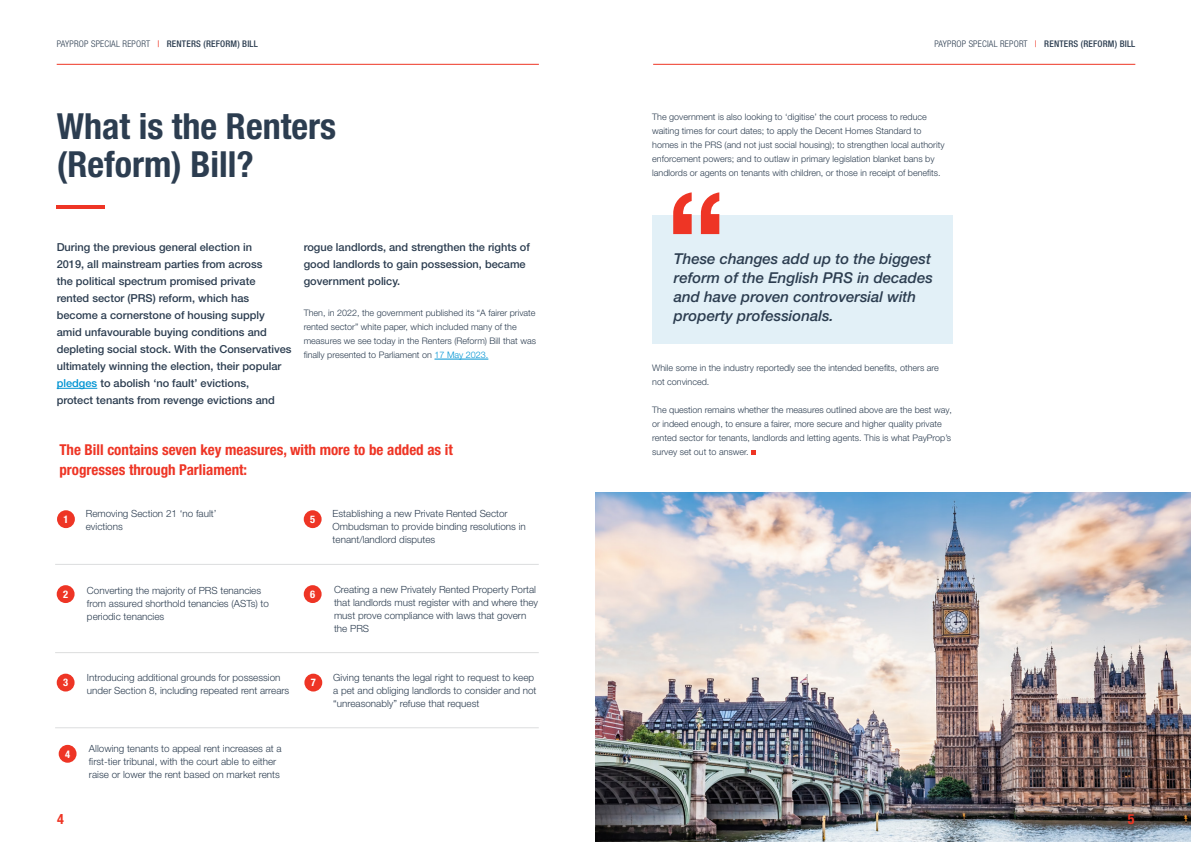
<style>
.page{position:relative;width:1191px;height:842px;background:#fff}
.page>*{position:absolute;margin:0;border:0;box-sizing:border-box;transform-origin:0 0}
.t1{font:700 129.8px "Helvetica Neue LT Pro";color:#ee3525}
.t2{font:700 condensed 36px/38px "Helvetica Neue LT Std";color:#2c3d50}
.t3{font:italic 500 15px/19px "Helvetica Neue LT Pro";color:#2c3d50}
.t4{font:700 condensed 15px/19.2px "Helvetica Neue LT Std";color:#ee3525}
.t5{font:700 condensed 14.1px "Helvetica Neue LT Std";color:#ee3524}
.t6{font:500 11px/17px "Helvetica Neue LT Pro";color:#2c3d50}
.t7{font:700 condensed 10.5px "Helvetica Neue LT Std";color:#fff}
.t8{font:300 9.9px/13px "Helvetica Neue LT Pro";color:#2c3d50}
.t9{font:300 condensed 9.2px "Helvetica Neue LT Std";letter-spacing:.02em;color:#2c3d50}
.t10{font:300 9px/14px "Helvetica Neue LT Pro";color:#2c3d50}
.s1{font-weight:400;color:#ee3524}
.s2{font-weight:500}
.s3{color:#0194d3}
</style>
<div class="page">
<hr style="left:653px;top:64px;width:482px;height:1px;background:#ee3524">
<hr style="left:57px;top:64px;width:482px;height:1px;background:#ee3524">
<hr style="left:57px;top:388px;width:40px;height:1px;background:#0194d3">
<hr style="left:434px;top:359px;width:54px;height:1px;background:#0194d3">
<svg style="left:751px;top:450px;width:4px;height:5px"></svg>
<hr style="left:57px;top:205px;width:48px;height:4px;background:#ee3525">
<hr style="left:55px;top:564px;width:484px;height:1px;background:#dcddde">
<hr style="left:55px;top:652px;width:484px;height:1px;background:#dcddde">
<hr style="left:55px;top:728px;width:484px;height:1px;background:#dcddde">
<div style="left:57px;top:585px;width:18px;height:18px;background:#ee3525;border-radius:50%"></div>
<div style="left:59px;top:745px;width:18px;height:18px;background:#ee3525;border-radius:50%"></div>
<div style="left:57px;top:510px;width:18px;height:18px;background:#ee3525;border-radius:50%"></div>
<div style="left:57px;top:674px;width:18px;height:17px;background:#ee3525;border-radius:50%"></div>
<div style="left:304px;top:510px;width:17px;height:18px;background:#ee3525;border-radius:50%"></div>
<div style="left:304px;top:674px;width:18px;height:17px;background:#ee3525;border-radius:50%"></div>
<div style="left:304px;top:585px;width:17px;height:18px;background:#ee3525;border-radius:50%"></div>
<div style="left:652px;top:215px;width:301px;height:128px;background:#e2f0f7"></div>
<img style="left:595px;top:492px;width:596px;height:350px">
<p class="t9" style="left:57px;top:39px;width:203px">PAYPROP SPECIAL REPORT <span class="s1">|</span> <span class="s2">RENTERS (REFORM) BILL</span></p>
<h2 class="t2" style="left:57px;top:107px;width:281px">What is the Renters (Reform) Bill?</h2>
<p class="t6" style="left:57px;top:239px;width:236px">During the previous general election in<br>2019, all mainstream parties from across<br>the political spectrum promised private<br>rented sector (PRS) reform, which has become a cornerstone of housing supply amid unfavourable buying conditions and depleting social stock. With the Conservatives ultimately winning the election, their popular <span class="s3">pledges</span> to abolish ‘no fault’ evictions,<br>protect tenants from revenge evictions and</p>
<p class="t6" style="left:304px;top:239px;width:228px">rogue landlords, and strengthen the rights of good landlords to gain possession, became government policy.</p>
<p class="t10" style="left:304px;top:306px;width:234px">Then, in 2022, the government published its “A fairer private rented sector” white paper, which included many of the measures we see today in the Renters (Reform) Bill that was finally presented to Parliament on <span class="s3">17 May 2023.</span></p>
<h3 class="t4" style="left:59px;top:440px;width:395px">The Bill contains seven key measures, with more to be added as it progresses through Parliament:</h3>
<p class="t7" style="left:63px;top:513px;width:7px">1</p>
<p class="t8" style="left:86px;top:507px;width:132px">Removing Section 21 ‘no fault’ evictions</p>
<p class="t7" style="left:310px;top:513px;width:7px">5</p>
<p class="t8" style="left:333px;top:507px;width:195px">Establishing a new Private Rented Sector<br>Ombudsman to provide binding resolutions in tenant/landlord disputes</p>
<p class="t7" style="left:63px;top:588px;width:7px">2</p>
<p class="t8" style="left:87px;top:583px;width:183px">Converting the majority of PRS tenancies from assured shorthold tenancies (ASTs) to periodic tenancies</p>
<p class="t7" style="left:310px;top:588px;width:7px">6</p>
<p class="t8" style="left:334px;top:582px;width:205px">Creating a new Privately Rented Property Portal that landlords must register with and where they must prove compliance with laws that govern the PRS</p>
<p class="t7" style="left:63px;top:676px;width:7px">3</p>
<p class="t8" style="left:87px;top:670px;width:204px">Introducing additional grounds for possession under Section 8, including repeated rent arrears</p>
<p class="t7" style="left:311px;top:676px;width:7px">7</p>
<p class="t8" style="left:333px;top:670px;width:205px">Giving tenants the legal right to request to keep a pet and obliging landlords to consider and not “unreasonably” refuse that request</p>
<p class="t7" style="left:65px;top:747px;width:7px">4</p>
<p class="t8" style="left:89px;top:742px;width:194px">Allowing tenants to appeal rent increases at a first-tier tribunal, with the court able to either raise or lower the rent based on market rents</p>
<h3 class="t5" style="left:57px;top:811px;width:8px">4</h3>
<p class="t9" style="left:934px;top:39px;width:202px">PAYPROP SPECIAL REPORT <span class="s1">|</span> <span class="s2">RENTERS (REFORM) BILL</span></p>
<p class="t10" style="left:652px;top:110px;width:294px">The government is also looking to ‘digitise’ the court process to reduce waiting times for court dates; to apply the Decent Homes Standard to homes in the PRS (and not just social housing); to strengthen local authority enforcement powers; and to outlaw in primary legislation blanket bans by landlords or agents on tenants with children, or those in receipt of benefits.</p>
<h1 class="t1" style="left:666px;top:159px;width:62px">“</h1>
<h3 class="t3" style="left:674px;top:249px;width:260px">These changes add up to the biggest reform of the English PRS in decades and have proven controversial with property professionals.</h3>
<p class="t10" style="left:652px;top:360px;width:288px">While some in the industry reportedly see the intended benefits, others are not convinced.</p>
<p class="t10" style="left:652px;top:402px;width:301px">The question remains whether the measures outlined above are the best way, or indeed enough, to ensure a fairer, more secure and higher quality private rented sector for tenants, landlords and letting agents. This is what PayProp’s survey set out to answer.</p>
<h3 class="t5" style="left:1118px;top:811px;width:17px">55</h3>
</div>
